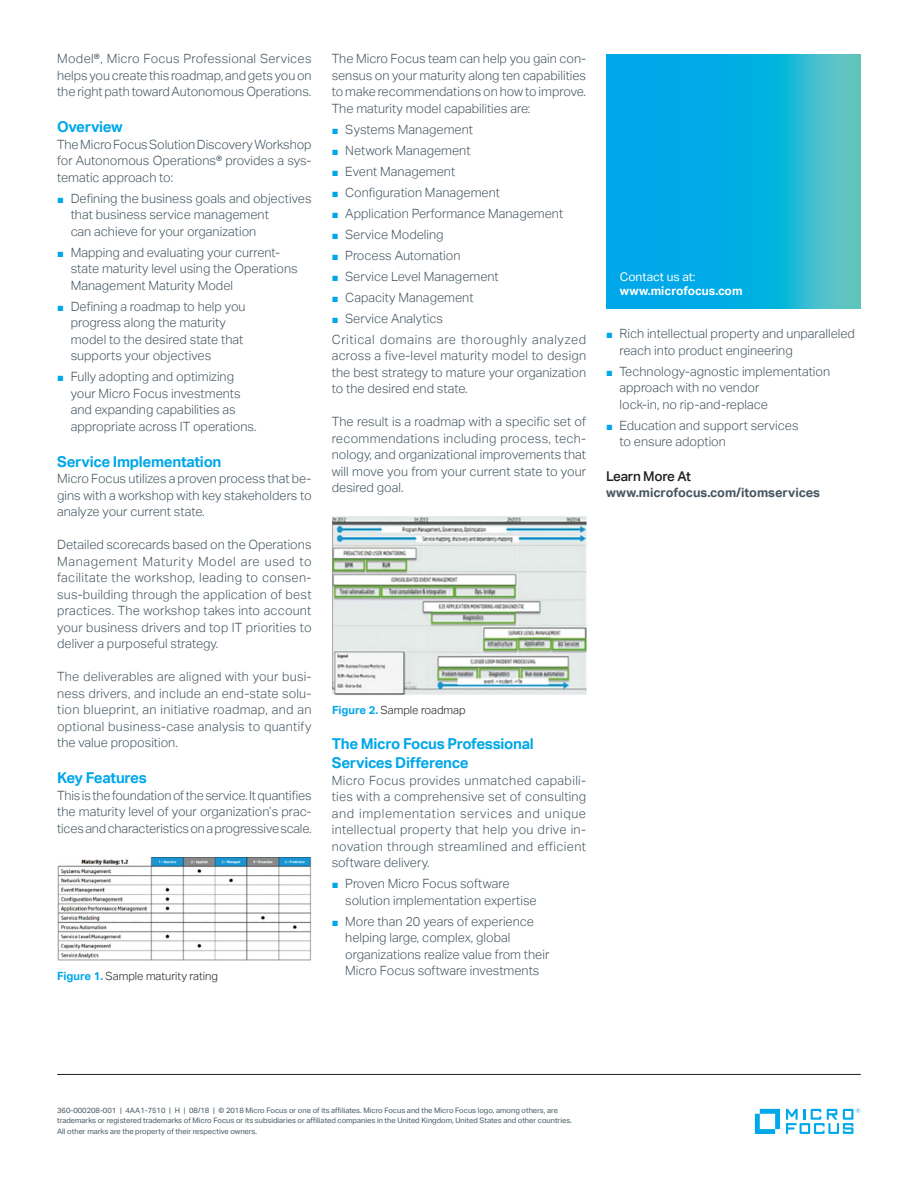
<style>
.page{position:relative;width:918px;height:1188px;background:#fff}
.page>*{position:absolute;margin:0;border:0;box-sizing:border-box;transform-origin:0 0}
.subhead_10_13-blue{font:700 15px/19.5px "Aktiv Grotesk";letter-spacing:-.02em;color:#00a7e9}
.subhead_9_12_medium{font:500 13.5px "Aktiv Grotesk";letter-spacing:-.02em;color:#231f20}
.body_8_5_11-grey{font:300 12.75px/16.5px "Aktiv Grotesk";color:#45555f;text-align:justify}
.body_8_5_11-grey-2{font:700 12.75px "Aktiv Grotesk";color:#45555f}
.Contact_URL_8_9_5-bo{font:700 12px "Aktiv Grotesk";color:#fff}
.Contact_8_9_5-regula{font:12px "Aktiv Grotesk";color:#fff}
.caption_7_5_9_5{font:300 11.25px "Aktiv Grotesk";color:#231f20}
.mousetype-legal_5_7{font:7.5px/10.5px "Aktiv Grotesk";color:#45555f}
.s1{font-family:"Arial";font-weight:400;font-size:11.25px;color:#00a7e9}
.s2{font-weight:700;color:#00a7e9}
</style>
<div class="page">
<svg style="left:606px;top:54px;width:255px;height:254px;background:#14b1dd"></svg>
<hr style="left:57px;top:1074px;width:804px;height:1px;background:#231f20">
<svg style="left:755px;top:1109px;width:25px;height:25px"></svg>
<svg style="left:786px;top:1108px;width:75px;height:26px"></svg>
<img style="left:57px;top:857px;width:255px;height:104px">
<img style="left:332px;top:516px;width:254px;height:179px">
<p class="body_8_5_11-grey" style="left:57px;top:50px;width:256px">Model®, Micro Focus Professional Services helps you create this roadmap, and gets you on the right path toward Autonomous Operations.</p>
<p class="subhead_10_13-blue" style="left:57px;top:117px;width:67px">Overview</p>
<p class="body_8_5_11-grey" style="left:57px;top:136px;width:256px">The Micro Focus Solution Discovery Workshop for Autonomous Operations® provides a sys&shy;tematic approach to:</p>
<p class="body_8_5_11-grey" style="left:71px;top:190px;width:242px;text-align:left;text-indent:-14px"><span class="s1">■</span> Defining the business goals and objectives that business service management<br>can achieve for your organization</p>
<p class="body_8_5_11-grey" style="left:71px;top:244px;width:228px;text-align:left;text-indent:-14px"><span class="s1">■</span> Mapping and evaluating your current&shy;state maturity level using the Operations<br>Management Maturity Model</p>
<p class="body_8_5_11-grey" style="left:71px;top:298px;width:176px;text-align:left;text-indent:-14px"><span class="s1">■</span> Defining a roadmap to help you progress along the maturity model to the desired state that supports your objectives</p>
<p class="body_8_5_11-grey" style="left:71px;top:368px;width:187px;text-align:left;text-indent:-14px"><span class="s1">■</span> Fully adopting and optimizing your Micro Focus investments and expanding capabilities as appropriate across IT operations.</p>
<p class="subhead_10_13-blue" style="left:57px;top:452px;width:166px">Service Implementation</p>
<p class="body_8_5_11-grey" style="left:57px;top:470px;width:256px">Micro Focus utilizes a proven process that be&shy;gins with a workshop with key stakeholders to analyze your current state.</p>
<p class="body_8_5_11-grey" style="left:57px;top:536px;width:256px">Detailed scorecards based on the Operations Management Maturity Model are used to facilitate the workshop, leading to consen&shy;sus-building through the application of best practices. The workshop takes into account your business drivers and top IT priorities to deliver a purposeful strategy.</p>
<p class="body_8_5_11-grey" style="left:57px;top:668px;width:256px">The deliverables are aligned with your busi&shy;ness drivers, and include an end-state solu&shy;tion blueprint, an initiative roadmap, and an optional business-case analysis to quantify the value proposition.</p>
<p class="subhead_10_13-blue" style="left:57px;top:768px;width:91px">Key Features</p>
<p class="body_8_5_11-grey" style="left:57px;top:787px;width:256px">This is the foundation of the service. It quantifies the maturity level of your organization’s prac&shy;tices and characteristics on a progressive scale.</p>
<p class="caption_7_5_9_5" style="left:57px;top:969px;width:162px"><span class="s2">Figure 1.</span> Sample maturity rating</p>
<p class="body_8_5_11-grey" style="left:332px;top:50px;width:256px">The Micro Focus team can help you gain con&shy;sensus on your maturity along ten capabilities to make recommendations on how to improve.<br>The maturity model capabilities are:</p>
<p class="body_8_5_11-grey" style="left:332px;top:121px;width:143px"><span class="s1">■</span> Systems Management</p>
<p class="body_8_5_11-grey" style="left:332px;top:142px;width:140px"><span class="s1">■</span> Network Management</p>
<p class="body_8_5_11-grey" style="left:332px;top:163px;width:125px"><span class="s1">■</span> Event Management</p>
<p class="body_8_5_11-grey" style="left:332px;top:184px;width:170px"><span class="s1">■</span> Configuration Management</p>
<p class="body_8_5_11-grey" style="left:332px;top:205px;width:233px"><span class="s1">■</span> Application Performance Management</p>
<p class="body_8_5_11-grey" style="left:332px;top:226px;width:113px"><span class="s1">■</span> Service Modeling</p>
<p class="body_8_5_11-grey" style="left:332px;top:247px;width:130px"><span class="s1">■</span> Process Automation</p>
<p class="body_8_5_11-grey" style="left:332px;top:268px;width:169px"><span class="s1">■</span> Service Level Management</p>
<p class="body_8_5_11-grey" style="left:332px;top:289px;width:143px"><span class="s1">■</span> Capacity Management</p>
<p class="body_8_5_11-grey" style="left:332px;top:310px;width:113px"><span class="s1">■</span> Service Analytics</p>
<p class="body_8_5_11-grey" style="left:332px;top:331px;width:256px">Critical domains are thoroughly analyzed across a five-level maturity model to design the best strategy to mature your organization to the desired end state.</p>
<p class="body_8_5_11-grey" style="left:332px;top:413px;width:256px">The result is a roadmap with a specific set of recommendations including process, tech&shy;nology, and organizational improvements that will move you from your current state to your desired goal.</p>
<p class="Contact_8_9_5-regula" style="left:620px;top:269px;width:77px">Contact us at:</p>
<p class="Contact_URL_8_9_5-bo" style="left:620px;top:284px;width:124px">www.microfocus.com</p>
<p class="body_8_5_11-grey" style="left:620px;top:325px;width:237px;text-indent:-14px"><span class="s1">■</span> Rich intellectual property and unparalleled reach into product engineering</p>
<p class="body_8_5_11-grey" style="left:620px;top:363px;width:212px;text-align:left;text-indent:-14px"><span class="s1">■</span> Technology-agnostic implementation approach with no vendor<br>lock-in, no rip-and-replace</p>
<p class="body_8_5_11-grey" style="left:620px;top:417px;width:181px;text-indent:-14px"><span class="s1">■</span> Education and support services to ensure adoption</p>
<p class="subhead_9_12_medium" style="left:606px;top:468px;width:87px">Learn More At</p>
<p class="body_8_5_11-grey-2" style="left:606px;top:485px;width:216px">www.microfocus.com/itomservices</p>
<p class="caption_7_5_9_5" style="left:332px;top:704px;width:135px"><span class="s2">Figure 2.</span> Sample roadmap</p>
<p class="subhead_10_13-blue" style="left:332px;top:734px;width:203px">The Micro Focus Professional<br>Services Difference</p>
<p class="body_8_5_11-grey" style="left:332px;top:772px;width:256px">Micro Focus provides unmatched capabili&shy;ties with a comprehensive set of consulting and implementation services and unique intellectual property that help you drive in&shy;novation through streamlined and efficient software delivery.</p>
<p class="body_8_5_11-grey" style="left:345px;top:875px;width:193px;text-indent:-14px"><span class="s1">■</span> Proven Micro Focus software solution implementation expertise</p>
<p class="body_8_5_11-grey" style="left:345px;top:913px;width:206px;text-align:left;text-indent:-14px"><span class="s1">■</span> More than 20 years of experience helping large, complex, global organizations realize value from their Micro Focus software investments</p>
<p class="mousetype-legal_5_7" style="left:57px;top:1105px;width:516px">360-000208-001 | 4AA1-7510 | H | 08/18 | © 2018 Micro Focus or one of its affiliates. Micro Focus and the Micro Focus logo, among others, are trademarks or registered trademarks of Micro Focus or its subsidiaries or affiliated companies in the United Kingdom, United States and other countries.<br>All other marks are the property of their respective owners.</p>
</div>
